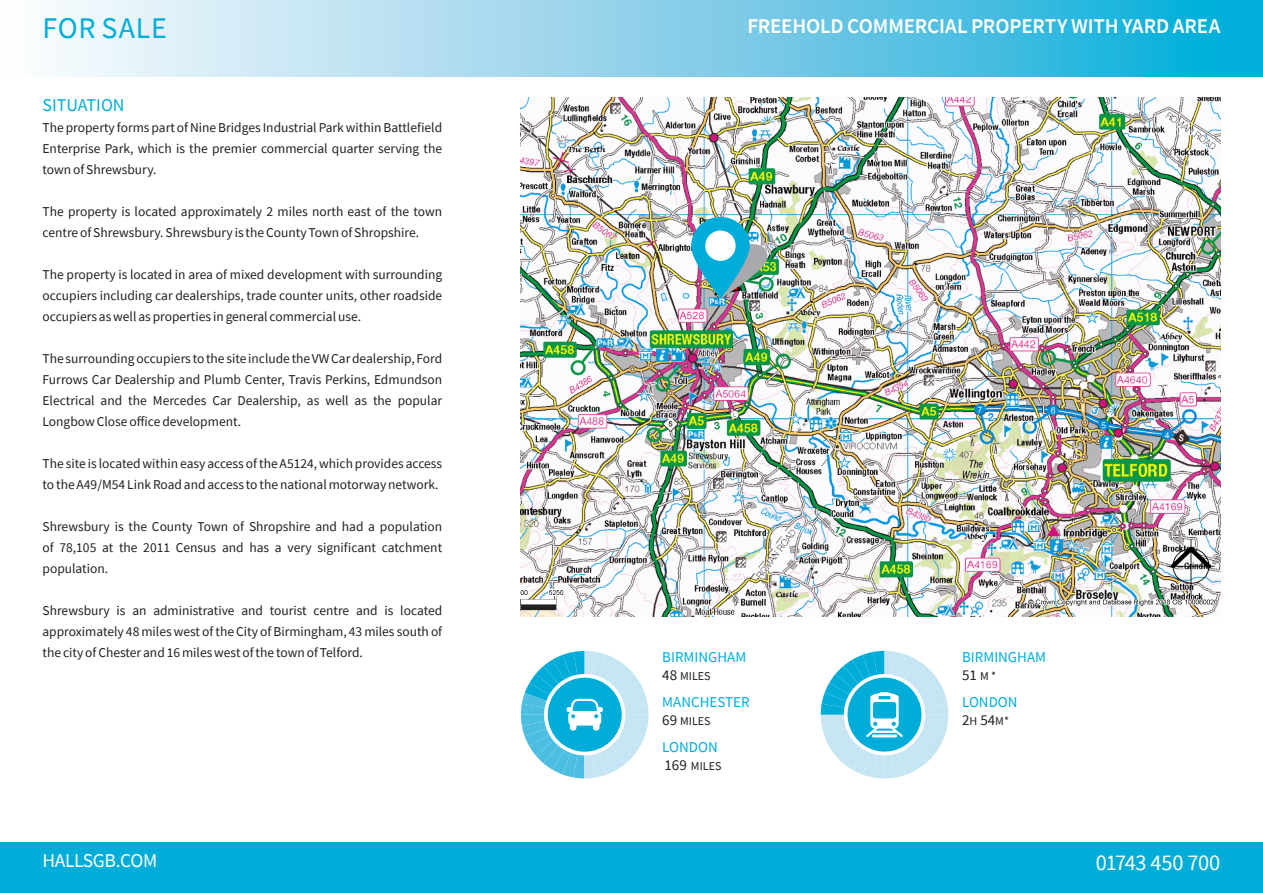
<style>
.page{position:relative;width:1263px;height:893px;background:#fff}
.page>*{position:absolute;margin:0;border:0;box-sizing:border-box;transform-origin:0 0}
.Halls_property_title{font:30px "Source Sans Pro";letter-spacing:.025em;color:#00add9}
.t1{font:22.35px "Source Sans Pro";letter-spacing:-.025em;color:#fff}
.Halls_main_body_bull{font:600 21px "Source Sans Pro";letter-spacing:-.005em;color:#fff}
.t2{font:19.5px "Source Sans Pro";letter-spacing:-.02em;color:#fff}
.Halls_body_text_head{font:18px "Source Sans Pro";color:#00add9}
.Halls_price{font:15px "Source Sans Pro";color:#00add9}
.t3{font:15px "Source Sans Pro";color:#231f20}
.Halls_body_text1{font:13.5px/21px "Source Sans Pro";color:#231f20;text-align:justify}
.Halls_price-2{font:12px "Source Sans Pro";color:#231f20}
.s1{font-size:15px}
.s2{font-size:12px}
</style>
<div class="page">
<div style="left:0;top:842px;width:1263px;height:51px;background:#00add9"></div>
<img style="left:521px;top:98px;width:699px;height:519px">
<svg style="left:696px;top:244px;width:80px;height:55px;background:#8fac99"></svg>
<svg style="left:691px;top:217px;width:59px;height:82px;background:#31aaca"></svg>
<div style="left:705px;top:231px;width:31px;height:30px;background:#fff;border-radius:50%"></div>
<svg style="left:821px;top:651px;width:127px;height:127px"></svg>
<svg style="left:521px;top:651px;width:127px;height:127px"></svg>
<svg style="left:56px;top:0;width:1207px;height:77px;background:#83d0e9"></svg>
<p class="Halls_property_title" style="left:43px;top:9px;width:126px">FOR SALE</p>
<p class="Halls_main_body_bull" style="left:747px;top:13px;width:475px">FREEHOLD COMMERCIAL PROPERTY WITH YARD AREA</p>
<p class="Halls_body_text_head" style="left:43px;top:94px;width:84px">SITUATION</p>
<p class="Halls_body_text1" style="left:43px;top:117px;width:401px">The property forms part of Nine Bridges Industrial Park within Battlefield Enterprise Park, which is the premier commercial quarter serving the town of Shrewsbury.</p>
<p class="Halls_body_text1" style="left:43px;top:201px;width:401px">The property is located approximately 2 miles north east of the town centre of Shrewsbury. Shrewsbury is the County Town of Shropshire.</p>
<p class="Halls_body_text1" style="left:43px;top:264px;width:401px">The property is located in area of mixed development with surrounding occupiers including car dealerships, trade counter units, other roadside occupiers as well as properties in general commercial use.</p>
<p class="Halls_body_text1" style="left:43px;top:348px;width:401px">The surrounding occupiers to the site include the VW Car dealership, Ford Furrows Car Dealership and Plumb Center, Travis Perkins, Edmundson Electrical and the Mercedes Car Dealership, as well as the popular Longbow Close office development.</p>
<p class="Halls_body_text1" style="left:43px;top:453px;width:401px">The site is located within easy access of the A5124, which provides access to the A49/M54 Link Road and access to the national motorway network.</p>
<p class="Halls_body_text1" style="left:43px;top:516px;width:401px">Shrewsbury is the County Town of Shropshire and had a population of 78,105 at the 2011 Census and has a very significant catchment population.</p>
<p class="Halls_body_text1" style="left:43px;top:600px;width:401px">Shrewsbury is an administrative and tourist centre and is located approximately 48 miles west of the City of Birmingham, 43 miles south of the city of Chester and 16 miles west of the town of Telford.</p>
<p class="Halls_price" style="left:662px;top:648px;width:85px">BIRMINGHAM</p>
<p class="Halls_price-2" style="left:662px;top:668px;width:50px"><span class="s1">48</span> MILES</p>
<p class="Halls_price" style="left:662px;top:693px;width:89px">MANCHESTER</p>
<p class="Halls_price-2" style="left:662px;top:713px;width:50px"><span class="s1">69</span> MILES</p>
<p class="Halls_price" style="left:662px;top:738px;width:57px">LONDON</p>
<p class="Halls_price-2" style="left:664px;top:758px;width:59px"><span class="s1">169</span> MILES</p>
<p class="Halls_price" style="left:962px;top:648px;width:85px">BIRMINGHAM</p>
<p class="t3" style="left:962px;top:666px;width:36px">51 <span class="s2">M *</span></p>
<p class="Halls_price" style="left:962px;top:693px;width:57px">LONDON</p>
<p class="t3" style="left:962px;top:711px;width:48px">2<span class="s2">H</span> 54<span class="s2">M*</span></p>
<h3 class="t2" style="left:43px;top:848px;width:116px">HALLSGB.COM</h3>
<h2 class="t1" style="left:1096px;top:848px;width:126px">01743 450 700</h2>
</div>
